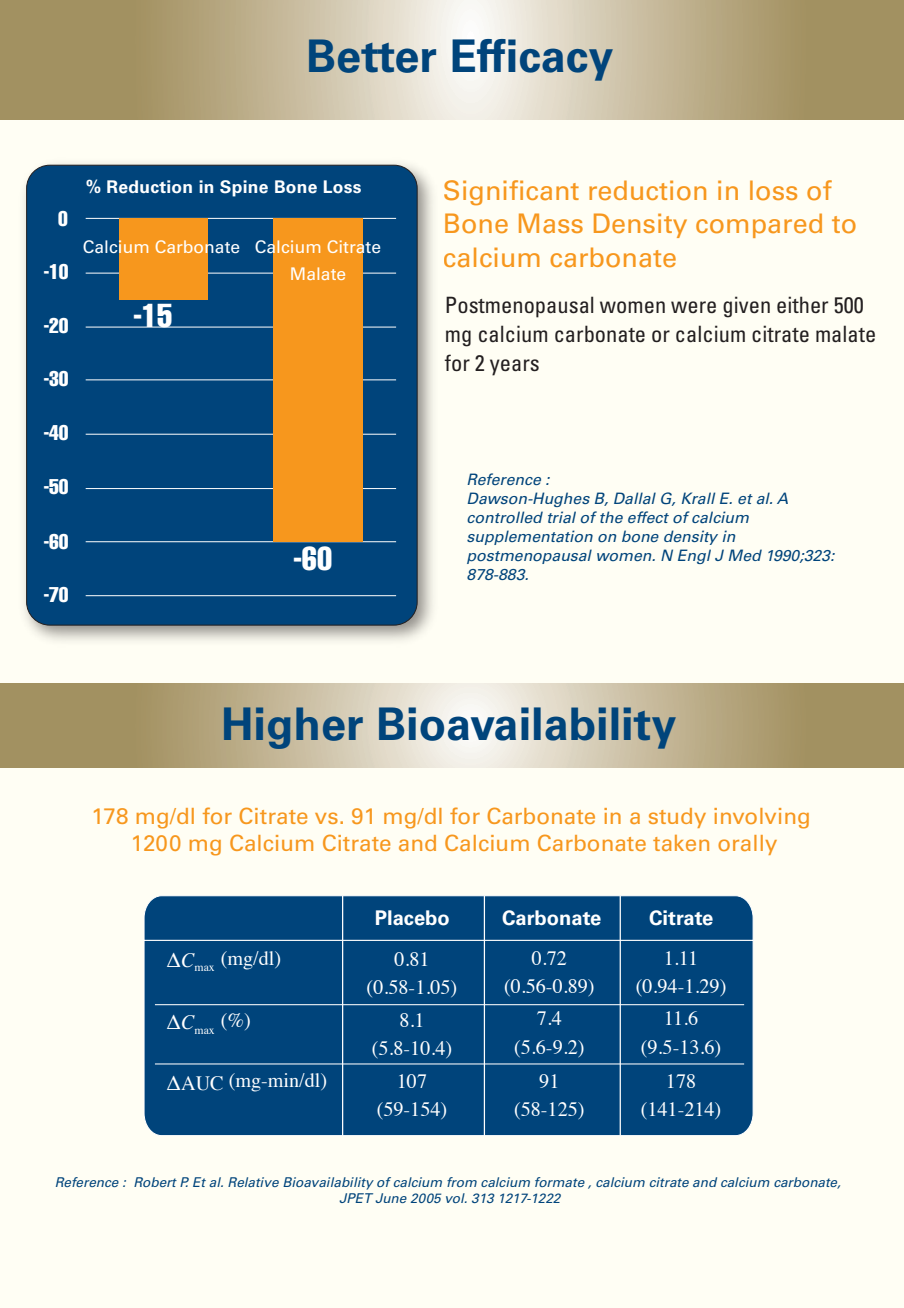
<style>
.page{position:relative;width:904px;height:1308px;background:#fff}
.page>*{position:absolute;margin:0;border:0;box-sizing:border-box;transform-origin:0 0}
.t1{font:700 45px "Univers";color:#00447b}
.t2{font:32.62px "Helvetica LT Std Comp";color:#fff}
.t3{font:27px/33.8px "Univers";color:#f7971d}
.t4{font:22.5px/27px "Univers";color:#f7971d;text-align:center}
.t5{font:condensed 22.5px/29.2px "Univers LT Std";color:#231f20}
.t6{font:20.93px "Helvetica LT Std Comp";color:#fff}
.t7{font:20.25px/28.1px "Times";color:#fff;text-align:center}
.t8{font:700 20.25px "Univers LT Std";color:#fff}
.t9{font:17.55px/27.4px "Univers LT Std";color:#fff}
.t10{font:700 17.55px "Univers";letter-spacing:.015em;color:#fff}
.t11{font:italic 15.75px/18.9px "Univers";color:#00447b}
.t12{font:italic 13.5px/16.2px "Univers";color:#00447b;text-align:center}
.s1{font-style:italic}
</style>
<div class="page">
<div style="left:0;top:0;width:903px;height:1307px;background:#fffef4"></div>
<svg style="left:0;top:0;width:903px;height:120px;background:#c1b494"></svg>
<svg style="left:0;top:683px;width:903px;height:84px;background:#c1b494"></svg>
<img style="left:24px;top:163px;width:409px;height:478px">
<div style="left:27px;top:165px;width:390px;height:460px;background:#00447b;border-radius:23px"></div>
<hr style="left:86px;top:218px;width:310px;height:1px;background:#fff">
<hr style="left:86px;top:273px;width:310px;height:1px;background:#fff">
<hr style="left:86px;top:327px;width:310px;height:1px;background:#fff">
<hr style="left:86px;top:379px;width:310px;height:1px;background:#fff">
<hr style="left:86px;top:434px;width:310px;height:1px;background:#fff">
<hr style="left:86px;top:488px;width:310px;height:1px;background:#fff">
<hr style="left:86px;top:541px;width:310px;height:1px;background:#fff">
<hr style="left:86px;top:595px;width:310px;height:1px;background:#fff">
<div style="left:119px;top:218px;width:88px;height:82px;background:#f7971d"></div>
<div style="left:273px;top:218px;width:89px;height:324px;background:#f7971d"></div>
<div style="left:144px;top:895px;width:610px;height:44px;background:#00447b"></div>
<div style="left:144px;top:939px;width:610px;height:197px;background:#00447b"></div>
<hr style="left:483px;top:895px;width:2px;height:240px;background:#fff">
<hr style="left:342px;top:895px;width:1px;height:240px;background:#fff">
<hr style="left:619px;top:895px;width:1px;height:240px;background:#fff">
<hr style="left:155px;top:1004px;width:589px;height:1px;background:#fff">
<hr style="left:155px;top:1063px;width:589px;height:1px;background:#fff">
<h1 class="t1" style="left:306px;top:29px;width:309px">Better Efficacy</h1>
<h3 class="t6" style="left:58px;top:205px;width:11px">0</h3>
<h3 class="t6" style="left:44px;top:258px;width:26px">-10</h3>
<h3 class="t6" style="left:44px;top:312px;width:26px">-20</h3>
<h3 class="t6" style="left:44px;top:365px;width:26px">-30</h3>
<h3 class="t6" style="left:44px;top:419px;width:26px">-40</h3>
<h3 class="t6" style="left:44px;top:473px;width:26px">-50</h3>
<h3 class="t6" style="left:44px;top:528px;width:26px">-60</h3>
<h3 class="t6" style="left:44px;top:581px;width:26px">-70</h3>
<p class="t10" style="left:86px;top:177px;width:277px">% Reduction in Spine Bone Loss</p>
<p class="t9" style="left:290px;top:233px;width:93px;text-indent:-207px">Calcium Carbonate Calcium Citrate<br>Malate</p>
<h2 class="t2" style="left:133px;top:295px;width:40px">-15</h2>
<h2 class="t2" style="left:293px;top:537px;width:40px">-60</h2>
<h3 class="t3" style="left:443px;top:173px;width:416px">Significant reduction in loss of<br>Bone Mass Density compared to calcium carbonate</h3>
<h3 class="t5" style="left:445px;top:290px;width:433px">Postmenopausal women were given either 500 mg calcium carbonate or calcium citrate malate for 2 years</h3>
<p class="t11" style="left:466px;top:470px;width:369px">Reference :<br>Dawson-Hughes B, Dallal G, Krall E. et al. A controlled trial of the effect of calcium supplementation on bone density in postmenopausal women. N Engl J Med 1990;323:<br>878-883.</p>
<h1 class="t1" style="left:221px;top:697px;width:457px">Higher Bioavailability</h1>
<h3 class="t4" style="left:91px;top:802px;width:721px">178 mg/dl for Citrate vs. 91 mg/dl for Carbonate in a study involving<br>1200 mg Calcium Citrate and Calcium Carbonate taken orally</h3>
<p class="t7" style="left:166px;top:942px;width:116px">Δ<span class="s1">C</span><sub>max</sub> (mg/dl)</p>
<p class="t7" style="left:166px;top:1004px;width:86px">Δ<span class="s1">C</span><sub>max</sub> (%)</p>
<p class="t7" style="left:166px;top:1064px;width:162px">ΔAUC (mg-min/dl)</p>
<p class="t8" style="left:375px;top:905px;width:76px">Placebo</p>
<p class="t8" style="left:502px;top:905px;width:101px">Carbonate</p>
<p class="t8" style="left:649px;top:905px;width:66px">Citrate</p>
<p class="t7" style="left:366px;top:943px;width:92px">0.81 (0.58-1.05)</p>
<p class="t7" style="left:371px;top:1004px;width:82px">8.1 (5.8-10.4)</p>
<p class="t7" style="left:376px;top:1065px;width:72px">107 (59-154)</p>
<p class="t7" style="left:504px;top:942px;width:92px">0.72 (0.56-0.89)</p>
<p class="t7" style="left:514px;top:1002px;width:72px">7.4 (5.6-9.2)</p>
<p class="t7" style="left:514px;top:1065px;width:72px">91 (58-125)</p>
<p class="t7" style="left:635px;top:942px;width:92px">1.11 (0.94-1.29)</p>
<p class="t7" style="left:640px;top:1002px;width:82px">11.6 (9.5-13.6)</p>
<p class="t7" style="left:640px;top:1065px;width:82px">178 (141-214)</p>
<p class="t12" style="left:55px;top:1173px;width:787px">Reference : Robert P. Et al. Relative Bioavailability of calcium from calcium formate , calcium citrate and calcium carbonate,<br>JPET June 2005 vol. 313 1217-1222</p>
</div>
